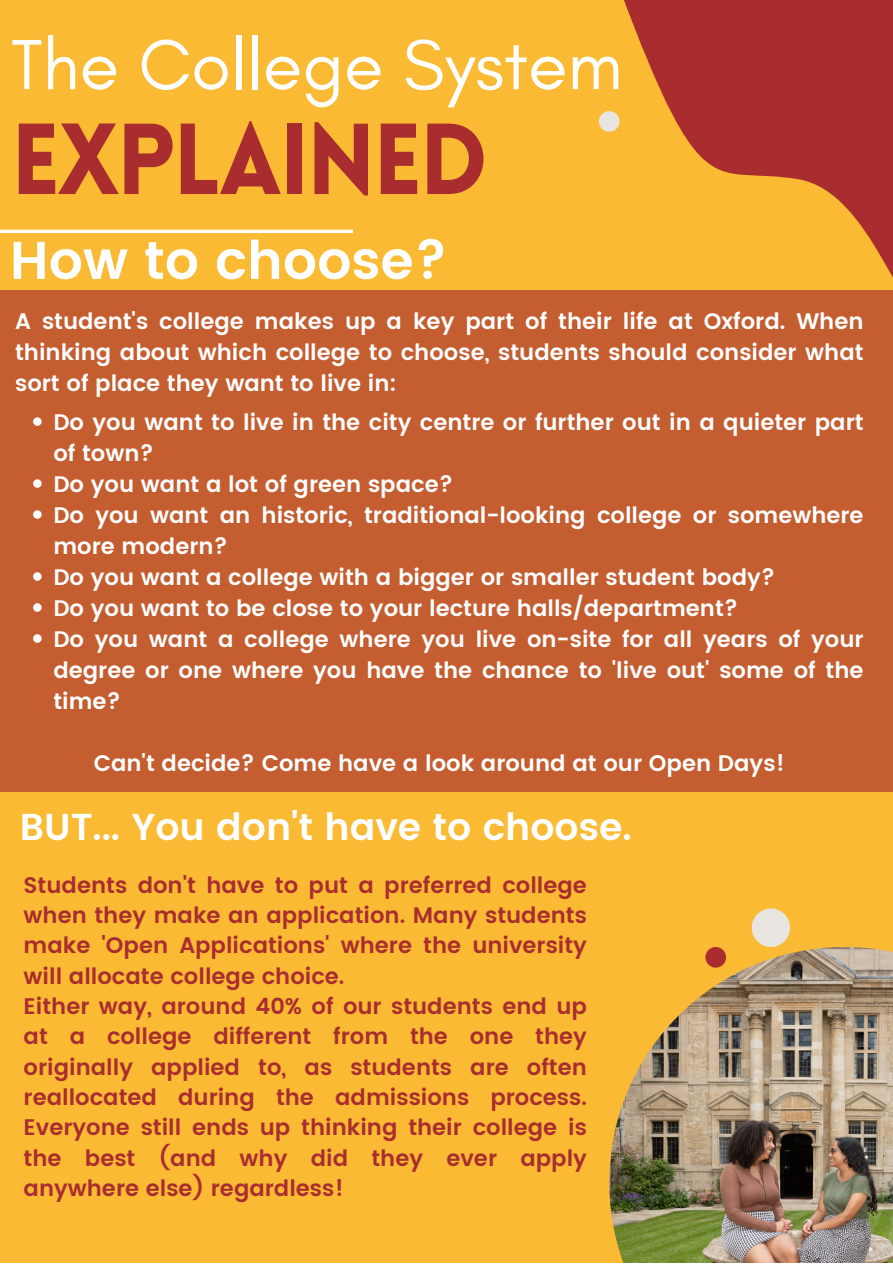
<style>
.page{position:relative;width:893px;height:1264px;background:#fff}
.page>*{position:absolute;margin:0;border:0;box-sizing:border-box;transform-origin:0 0}
.t1{font:900 98.4px "Lovelo";letter-spacing:-.03em;color:#a92d2f}
.t2{font:72.3px "Glacial Indifference";color:#fff}
.t3{font:600 53.25px "Poppins";color:#fff}
.t4{font:600 37.5px "Poppins";color:#fff}
.t5{font:600 22.5px/30.9px "Poppins";color:#fff}
.t6{font:600 22.5px/30.3px "Poppins";color:#a92d2f}
</style>
<div class="page">
<div style="left:0;top:0;width:892px;height:1262px;background:#fbba33"></div>
<svg style="left:599px;top:0;width:293px;height:276px;fill:#a92d2f"></svg>
<div style="left:751px;top:908px;width:39px;height:39px;background:#e8e5e0;border-radius:50%"></div>
<div style="left:599px;top:111px;width:20px;height:21px;background:#e8e5e0;border-radius:50%"></div>
<hr style="left:0;top:230px;width:353px;height:3px;background:#fff">
<div style="left:0;top:290px;width:892px;height:501px;background:#c45d30"></div>
<img style="left:609px;top:947px;width:283px;height:315px">
<svg style="left:33px;top:417px;width:9px;height:9px"></svg>
<svg style="left:33px;top:479px;width:9px;height:9px"></svg>
<svg style="left:33px;top:510px;width:9px;height:9px"></svg>
<svg style="left:33px;top:572px;width:9px;height:8px"></svg>
<svg style="left:33px;top:603px;width:9px;height:8px"></svg>
<svg style="left:33px;top:634px;width:9px;height:8px"></svg>
<h2 class="t2" style="left:11px;top:25px;width:613px">The College System</h2>
<h1 class="t1" style="left:11px;top:98px;width:479px">EXPLAINED</h1>
<h3 class="t3" style="left:10px;top:220px;width:439px">How to choose?</h3>
<p class="t5" style="left:15px;top:306px;width:849px;text-align:justify">A student's college makes up a key part of their life at Oxford. When thinking about which college to choose, students should consider what sort of place they want to live in:</p>
<p class="t5" style="left:53px;top:407px;width:811px">Do you want to live in the city centre or further out in a quieter part of town?<br>Do you want a lot of green space?<br>Do you want an historic, traditional-looking college or somewhere more modern?<br>Do you want a college with a bigger or smaller student body?<br>Do you want to be close to your lecture halls/department?<br>Do you want a college where you live on-site for all years of your degree or one where you have the chance to 'live out' some of the time?</p>
<p class="t5" style="left:94px;top:748px;width:692px">Can't decide? Come have a look around at our Open Days!</p>
<h3 class="t4" style="left:20px;top:799px;width:613px">BUT... You don't have to choose.</h3>
<p class="t6" style="left:24px;top:870px;width:564px">Students don't have to put a preferred college when they make an application. Many students make 'Open Applications' where the university will allocate college choice.<br>Either way, around 40% of our students end up at a college different from the one they originally applied to, as students are often reallocated during the admissions process.<br>Everyone still ends up thinking their college is the best (and why did they ever apply anywhere else) regardless!</p>
</div>
